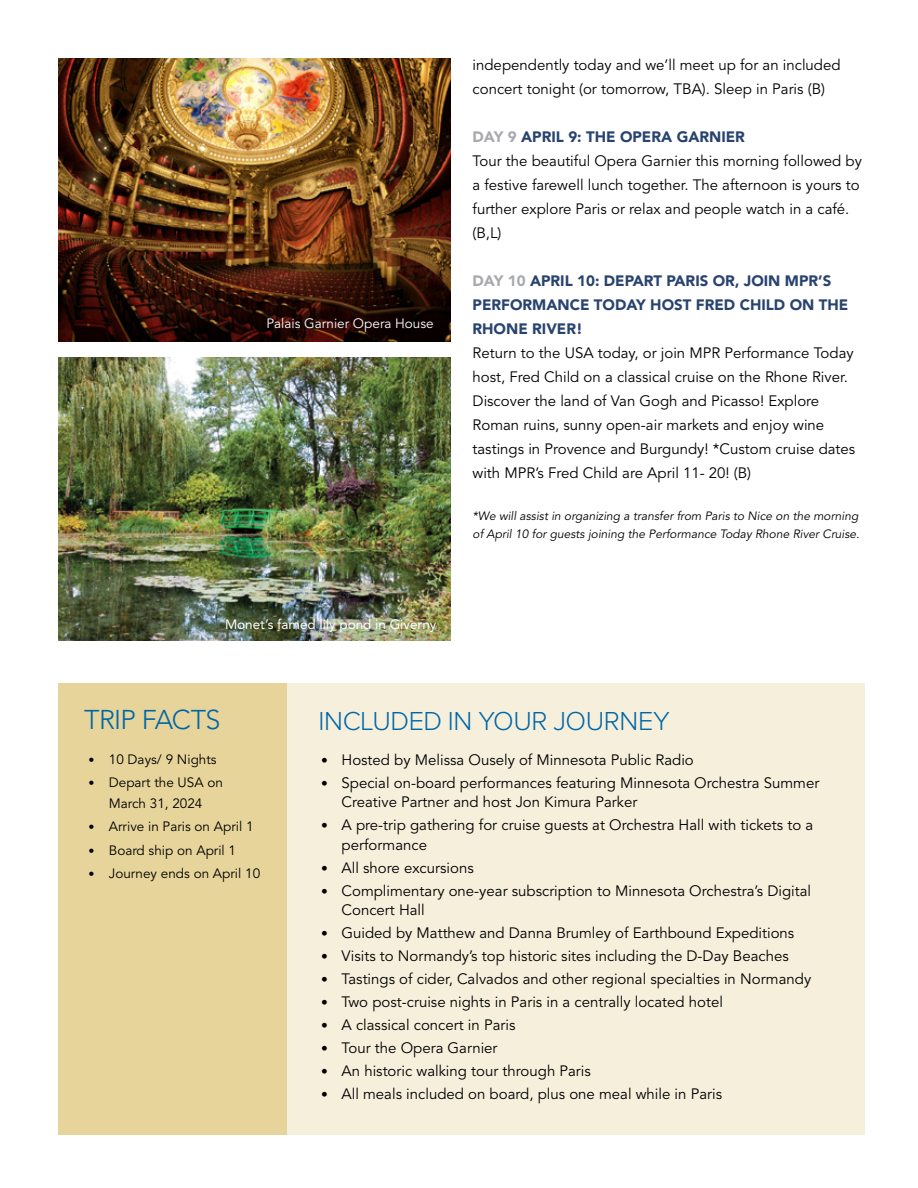
<style>
.page{position:relative;width:918px;height:1188px;background:#fff}
.page>*{position:absolute;margin:0;border:0;box-sizing:border-box;transform-origin:0 0}
.t1{font:300 27px "Proxima Nova";letter-spacing:-.015em;color:#0067a7}
.t2{font:300 27px "Avenir";letter-spacing:-.03em;color:#0067a7}
.t3{font:15px/24px "Avenir";color:#000}
.t4{font:900 15px/24px "Avenir";color:#28436e}
.t5{font:13.5px/21px "Avenir";color:#000;text-align:center}
.t6{font:13.5px "Avenir";color:#fff}
.t7{font:13.5px "Avenir";color:#fff}
.t8{font:italic 12px/18px "Avenir";color:#000}
.s1{font-weight:900;color:#a7a9ac}
.s2{font-weight:900;color:#28436e}
.s3{color:#a7a9ac}
.s4{font-size:12px}
.s5{font-weight:300;font-size:13.5px}
</style>
<div class="page">
<img style="left:58px;top:357px;width:393px;height:284px">
<img style="left:58px;top:58px;width:393px;height:284px">
<div style="left:58px;top:684px;width:807px;height:451px;background:#f6efdc"></div>
<div style="left:58px;top:684px;width:229px;height:451px;background:#e7d49b"></div>
<p class="t7" style="left:267px;top:315px;width:169px">Palais Garnier Opera House</p>
<p class="t6" style="left:225px;top:617px;width:213px">Monet’s famed lily pond in Giverny</p>
<p class="t3" style="left:473px;top:53px;width:370px">independently today and we’ll meet up for an included concert tonight (or tomorrow, TBA). Sleep in Paris (B)</p>
<p class="t3" style="left:473px;top:125px;width:391px"><span class="s1">DAY 9</span> <span class="s2">APRIL 9: THE OPERA GARNIER<br></span>Tour the beautiful Opera Garnier this morning followed by a festive farewell lunch together. The afternoon is yours to further explore Paris or relax and people watch in a café. (B,L)</p>
<p class="t4" style="left:473px;top:268px;width:377px"><span class="s3">DAY 10</span> APRIL 10: DEPART PARIS OR, JOIN MPR’S<br>PERFORMANCE TODAY HOST FRED CHILD ON THE<br>RHONE RIVER!</p>
<p class="t3" style="left:473px;top:341px;width:384px">Return to the USA today, or join MPR Performance Today host, Fred Child on a classical cruise on the Rhone River.<br>Discover the land of Van Gogh and Picasso! Explore Roman ruins, sunny open-air markets and enjoy wine tastings in Provence and Burgundy! *Custom cruise dates with MPR’s Fred Child are April 11- 20! (B)</p>
<p class="t8" style="left:473px;top:507px;width:389px">*We will assist in organizing a transfer from Paris to Nice on the morning of April 10 for guests joining the Performance Today Rhone River Cruise.</p>
<h1 class="t2" style="left:84px;top:704px;width:138px">TRIP FACTS</h1>
<p class="t5" style="left:89px;top:749px;width:130px"><span class="s4">•</span> 10 Days/ 9 Nights</p>
<p class="t5" style="left:89px;top:772px;width:136px"><span class="s4">•</span> Depart the USA on<br>March 31, 2024</p>
<p class="t5" style="left:89px;top:817px;width:166px"><span class="s4">•</span> Arrive in Paris on April 1</p>
<p class="t5" style="left:89px;top:840px;width:149px"><span class="s4">•</span> Board ship on April 1</p>
<p class="t5" style="left:89px;top:864px;width:173px"><span class="s4">•</span> Journey ends on April 10</p>
<h1 class="t1" style="left:319px;top:705px;width:353px">INCLUDED IN YOUR JOURNEY</h1>
<p class="t3" style="left:321px;top:748px;width:374px"><span class="s5">•</span> Hosted by Melissa Ousely of Minnesota Public Radio</p>
<p class="t3" style="left:342px;top:773px;width:479px;line-height:19.5px;text-indent:-20px"><span class="s5">•</span> Special on-board performances featuring Minnesota Orchestra Summer<br>Creative Partner and host Jon Kimura Parker</p>
<p class="t3" style="left:342px;top:816px;width:473px;line-height:19.5px;text-indent:-20px"><span class="s5">•</span> A pre-trip gathering for cruise guests at Orchestra Hall with tickets to a performance</p>
<p class="t3" style="left:321px;top:856px;width:154px"><span class="s5">•</span> All shore excursions</p>
<p class="t3" style="left:342px;top:881px;width:471px;line-height:19.5px;text-indent:-20px"><span class="s5">•</span> Complimentary one-year subscription to Minnesota Orchestra’s Digital<br>Concert Hall</p>
<p class="t3" style="left:321px;top:922px;width:475px"><span class="s5">•</span> Guided by Matthew and Danna Brumley of Earthbound Expeditions</p>
<p class="t3" style="left:321px;top:945px;width:469px"><span class="s5">•</span> Visits to Normandy’s top historic sites including the D-Day Beaches</p>
<p class="t3" style="left:321px;top:968px;width:491px"><span class="s5">•</span> Tastings of cider, Calvados and other regional specialties in Normandy</p>
<p class="t3" style="left:321px;top:991px;width:403px"><span class="s5">•</span> Two post-cruise nights in Paris in a centrally located hotel</p>
<p class="t3" style="left:321px;top:1014px;width:196px"><span class="s5">•</span> A classical concert in Paris</p>
<p class="t3" style="left:321px;top:1037px;width:178px"><span class="s5">•</span> Tour the Opera Garnier</p>
<p class="t3" style="left:321px;top:1060px;width:271px"><span class="s5">•</span> An historic walking tour through Paris</p>
<p class="t3" style="left:321px;top:1083px;width:402px"><span class="s5">•</span> All meals included on board, plus one meal while in Paris</p>
</div>
